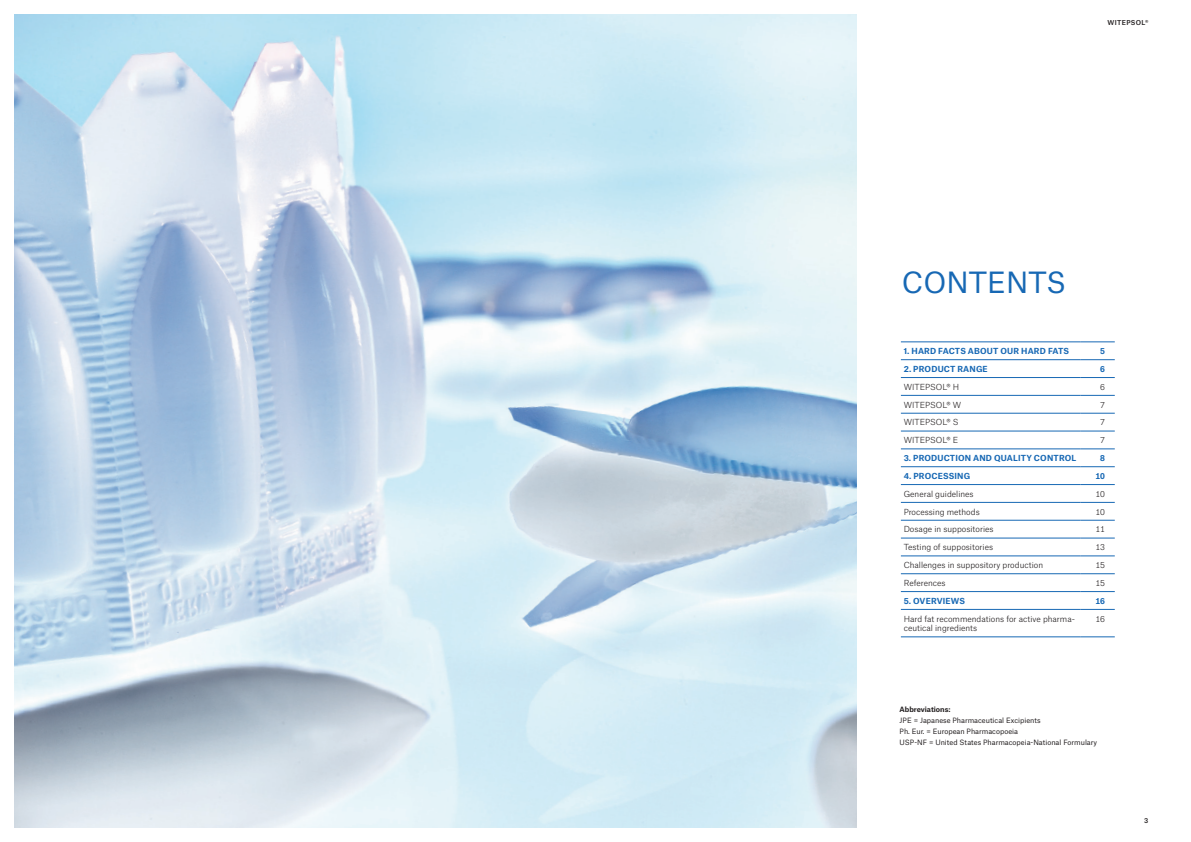
<style>
.page{position:relative;width:1191px;height:842px;background:#fff}
.page>*{position:absolute;margin:0;border:0;box-sizing:border-box;transform-origin:0 0}
.t1{font:28px "Atlas Grotesk";color:#1768b4}
.t2{font:300 8px/9.6px "Atlas Grotesk";color:#231f20}
.t3{font:700 8px "Atlas Grotesk";letter-spacing:.02em;color:#1768b4}
.t4{font:7px/11px "Atlas Grotesk";color:#231f20}
.t5{font:700 7px "Atlas Grotesk";letter-spacing:-.005em;color:#231f20}
.t6{font:500 6.5px "Atlas Grotesk";letter-spacing:.05em;color:#231f20}
</style>
<div class="page">
<hr style="left:901px;top:449px;width:179px;height:1px;background:#1768b4">
<hr style="left:1080px;top:449px;width:34px;height:1px;background:#1768b4">
<hr style="left:901px;top:342px;width:179px;height:1px;background:#1768b4">
<hr style="left:901px;top:359px;width:179px;height:1px;background:#1768b4">
<hr style="left:901px;top:377px;width:179px;height:1px;background:#1768b4">
<hr style="left:901px;top:395px;width:179px;height:1px;background:#1768b4">
<hr style="left:901px;top:413px;width:179px;height:1px;background:#1768b4">
<hr style="left:1080px;top:342px;width:34px;height:1px;background:#1768b4">
<hr style="left:1080px;top:359px;width:34px;height:1px;background:#1768b4">
<hr style="left:1080px;top:377px;width:34px;height:1px;background:#1768b4">
<hr style="left:1080px;top:395px;width:34px;height:1px;background:#1768b4">
<hr style="left:1080px;top:413px;width:34px;height:1px;background:#1768b4">
<hr style="left:901px;top:431px;width:179px;height:1px;background:#1768b4">
<hr style="left:1080px;top:431px;width:34px;height:1px;background:#1768b4">
<hr style="left:901px;top:466px;width:179px;height:1px;background:#1768b4">
<hr style="left:901px;top:484px;width:179px;height:1px;background:#1768b4">
<hr style="left:901px;top:502px;width:179px;height:1px;background:#1768b4">
<hr style="left:901px;top:520px;width:179px;height:1px;background:#1768b4">
<hr style="left:901px;top:538px;width:179px;height:1px;background:#1768b4">
<hr style="left:901px;top:556px;width:179px;height:1px;background:#1768b4">
<hr style="left:901px;top:573px;width:179px;height:1px;background:#1768b4">
<hr style="left:901px;top:591px;width:179px;height:1px;background:#1768b4">
<hr style="left:901px;top:609px;width:179px;height:1px;background:#1768b4">
<hr style="left:901px;top:636px;width:179px;height:1px;background:#1768b4">
<hr style="left:1080px;top:466px;width:34px;height:1px;background:#1768b4">
<hr style="left:1080px;top:484px;width:34px;height:1px;background:#1768b4">
<hr style="left:1080px;top:502px;width:34px;height:1px;background:#1768b4">
<hr style="left:1080px;top:520px;width:34px;height:1px;background:#1768b4">
<hr style="left:1080px;top:538px;width:34px;height:1px;background:#1768b4">
<hr style="left:1080px;top:556px;width:34px;height:1px;background:#1768b4">
<hr style="left:1080px;top:573px;width:34px;height:1px;background:#1768b4">
<hr style="left:1080px;top:591px;width:34px;height:1px;background:#1768b4">
<hr style="left:1080px;top:609px;width:34px;height:1px;background:#1768b4">
<hr style="left:1080px;top:636px;width:34px;height:1px;background:#1768b4">
<img style="left:14px;top:14px;width:842px;height:814px">
<p class="t6" style="left:1107px;top:17px;width:42px">WITEPSOL®</p>
<h1 class="t1" style="left:902px;top:260px;width:166px">CONTENTS</h1>
<p class="t3" style="left:903px;top:344px;width:167px">1. HARD FACTS ABOUT OUR HARD FATS</p>
<p class="t3" style="left:1100px;top:344px;width:6px">5</p>
<p class="t3" style="left:903px;top:362px;width:86px">2. PRODUCT RANGE</p>
<p class="t3" style="left:1100px;top:362px;width:6px">6</p>
<p class="t2" style="left:903px;top:381px;width:57px">WITEPSOL® H</p>
<p class="t2" style="left:1100px;top:381px;width:6px">6</p>
<p class="t2" style="left:903px;top:399px;width:59px">WITEPSOL® W</p>
<p class="t2" style="left:1100px;top:399px;width:6px">7</p>
<p class="t2" style="left:903px;top:417px;width:56px">WITEPSOL® S</p>
<p class="t2" style="left:1100px;top:417px;width:6px">7</p>
<p class="t2" style="left:903px;top:435px;width:56px">WITEPSOL® E</p>
<p class="t2" style="left:1100px;top:435px;width:6px">7</p>
<p class="t3" style="left:903px;top:451px;width:174px">3. PRODUCTION AND QUALITY CONTROL</p>
<p class="t3" style="left:1100px;top:451px;width:6px">8</p>
<p class="t3" style="left:903px;top:469px;width:68px">4. PROCESSING</p>
<p class="t3" style="left:1095px;top:469px;width:11px">10</p>
<p class="t2" style="left:903px;top:488px;width:71px">General guidelines</p>
<p class="t2" style="left:1095px;top:488px;width:11px">10</p>
<p class="t2" style="left:903px;top:506px;width:78px">Processing methods</p>
<p class="t2" style="left:1095px;top:506px;width:11px">10</p>
<p class="t2" style="left:903px;top:524px;width:91px">Dosage in suppositories</p>
<p class="t2" style="left:1095px;top:524px;width:11px">11</p>
<p class="t2" style="left:903px;top:542px;width:91px">Testing of suppositories</p>
<p class="t2" style="left:1095px;top:542px;width:11px">13</p>
<p class="t2" style="left:903px;top:559px;width:141px">Challenges in suppository production</p>
<p class="t2" style="left:1095px;top:559px;width:11px">15</p>
<p class="t2" style="left:903px;top:577px;width:43px">References</p>
<p class="t2" style="left:1095px;top:577px;width:11px">15</p>
<p class="t3" style="left:903px;top:594px;width:63px">5. OVERVIEWS</p>
<p class="t3" style="left:1095px;top:594px;width:11px">16</p>
<p class="t2" style="left:903px;top:613px;width:173px">Hard fat recommendations for active pharma&shy;ceutical ingredients</p>
<p class="t2" style="left:1095px;top:613px;width:11px">16</p>
<p class="t5" style="left:899px;top:703px;width:52px">Abbreviations:</p>
<p class="t4" style="left:899px;top:714px;width:199px">JPE = Japanese Pharmaceutical Excipients<br>Ph. Eur. = European Pharmacopoeia<br>USP-NF = United States Pharmacopeia-National Formulary</p>
<p class="t6" style="left:1144px;top:815px;width:6px">3</p>
</div>
